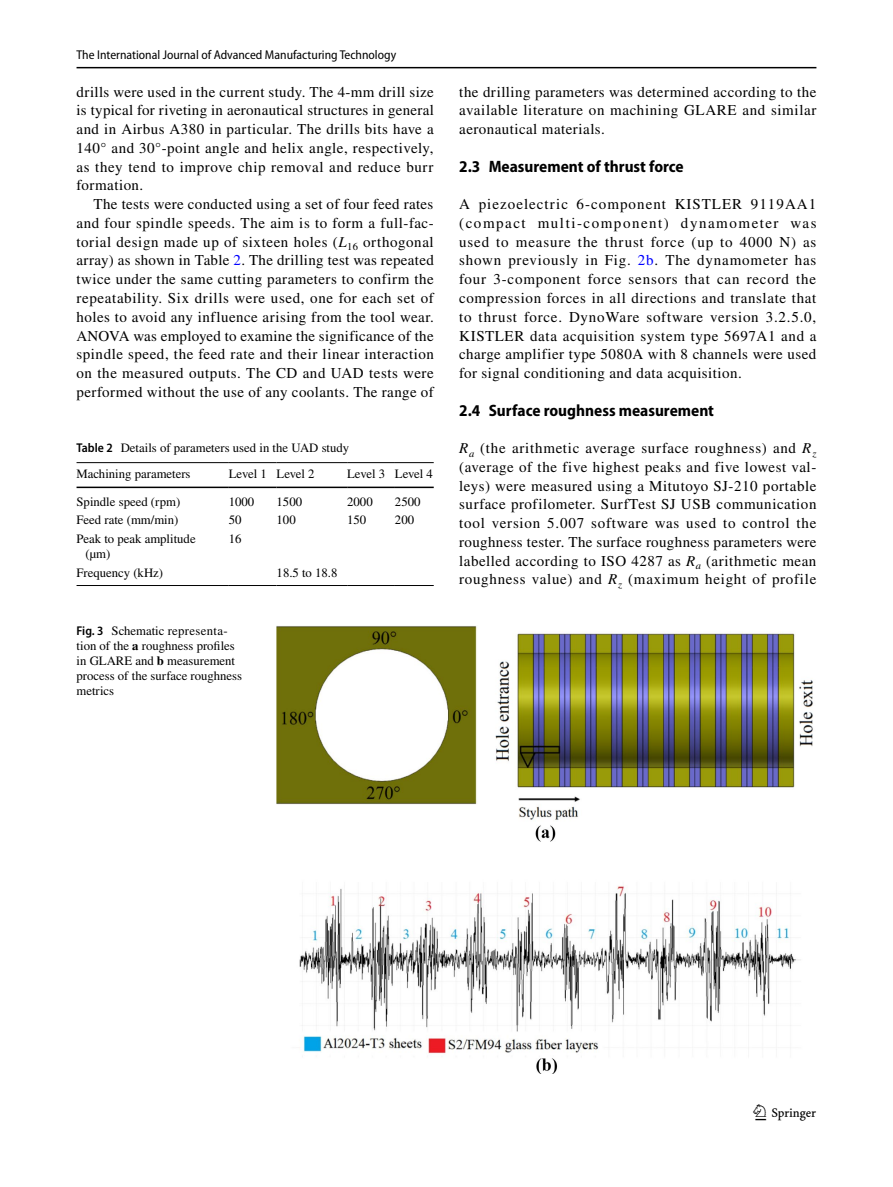
<style>
.page{position:relative;width:893px;height:1187px;background:#fff}
.page>*{position:absolute;margin:0;border:0;box-sizing:border-box;transform-origin:0 0}
.t1{font:22.5px "Springnew Regular 3";color:#000}
.t2{font:700 semi-condensed 16.5px "Myriad Pro";color:#000}
.t3{font:15px/18.8px "STIX";letter-spacing:.03em;color:#000;text-align:justify}
.t4{font:12.75px/15px "STIX";color:#000}
.t5{font:semi-condensed 12.75px "Myriad Pro";color:#000}
.s1{font-style:italic}
.s2{color:#00f}
.s3{font-family:"Myriad Pro";font-weight:600;font-stretch:semi-condensed}
.s4{font-weight:700}
</style>
<div class="page">
<hr style="left:77px;top:67px;width:739px;height:1px;background:#000">
<hr style="left:77px;top:462px;width:152px;height:1px;background:#000">
<hr style="left:77px;top:486px;width:152px;height:2px;background:#000">
<hr style="left:229px;top:462px;width:48px;height:1px;background:#000">
<hr style="left:229px;top:486px;width:48px;height:2px;background:#000">
<hr style="left:277px;top:462px;width:70px;height:1px;background:#000">
<hr style="left:277px;top:486px;width:70px;height:2px;background:#000">
<hr style="left:347px;top:462px;width:48px;height:1px;background:#000">
<hr style="left:347px;top:486px;width:48px;height:2px;background:#000">
<hr style="left:395px;top:462px;width:39px;height:1px;background:#000">
<hr style="left:395px;top:486px;width:39px;height:2px;background:#000">
<hr style="left:77px;top:585px;width:152px;height:1px;background:#000">
<hr style="left:229px;top:585px;width:48px;height:1px;background:#000">
<hr style="left:277px;top:585px;width:70px;height:1px;background:#000">
<hr style="left:347px;top:585px;width:48px;height:1px;background:#000">
<hr style="left:395px;top:585px;width:39px;height:1px;background:#000">
<img style="left:276px;top:625px;width:537px;height:448px">
<p class="t5" style="left:77px;top:48px;width:321px">The International Journal of Advanced Manufacturing Technology</p>
<p class="t3" style="left:77px;top:83px;width:359px">drills were used in the current study. The 4-mm drill size is typical for riveting in aeronautical structures in general and in Airbus A380 in particular. The drills bits have a 140° and 30°-point angle and helix angle, respectively, as they tend to improve chip removal and reduce burr formation.</p>
<p class="t3" style="left:77px;top:196px;width:359px;text-indent:17px">The tests were conducted using a set of four feed rates and four spindle speeds. The aim is to form a full-fac&shy;torial design made up of sixteen holes (<span class="s1">L</span><sub>16</sub> orthogonal array) as shown in Table <span class="s2">2</span>. The drilling test was repeated twice under the same cutting parameters to confirm the repeatability. Six drills were used, one for each set of holes to avoid any influence arising from the tool wear.<br>ANOVA was employed to examine the significance of the spindle speed, the feed rate and their linear interaction on the measured outputs. The CD and UAD tests were performed without the use of any coolants. The range of</p>
<p class="t4" style="left:77px;top:436px;width:274px;line-height:25.5px"><span class="s3">Table 2</span> Details of parameters used in the UAD study<br>Machining parameters</p>
<p class="t4" style="left:229px;top:466px;width:87px">Level 1 Level 2</p>
<p class="t4" style="left:347px;top:466px;width:87px">Level 3 Level 4</p>
<p class="t4" style="left:77px;top:494px;width:105px">Spindle speed (rpm)</p>
<p class="t4" style="left:229px;top:494px;width:27px">1000</p>
<p class="t4" style="left:277px;top:494px;width:27px">1500</p>
<p class="t4" style="left:347px;top:494px;width:27px">2000</p>
<p class="t4" style="left:395px;top:494px;width:27px">2500</p>
<p class="t4" style="left:77px;top:513px;width:103px">Feed rate (mm/min)</p>
<p class="t4" style="left:229px;top:513px;width:14px">50</p>
<p class="t4" style="left:277px;top:513px;width:21px">100</p>
<p class="t4" style="left:347px;top:513px;width:21px">150</p>
<p class="t4" style="left:395px;top:513px;width:21px">200</p>
<p class="t4" style="left:86px;top:532px;width:112px;text-indent:-9px">Peak to peak amplitude (µm)</p>
<p class="t4" style="left:229px;top:532px;width:14px">16</p>
<p class="t4" style="left:77px;top:566px;width:88px">Frequency (kHz)</p>
<p class="t4" style="left:277px;top:566px;width:62px">18.5 to 18.8</p>
<p class="t4" style="left:77px;top:623px;width:167px"><span class="s3">Fig. 3</span> Schematic representa&shy;tion of the <span class="s4">a</span> roughness profiles in GLARE and <span class="s4">b</span> measurement process of the surface roughness metrics</p>
<p class="t3" style="left:459px;top:83px;width:359px">the drilling parameters was determined according to the available literature on machining GLARE and similar aeronautical materials.</p>
<p class="t2" style="left:459px;top:157px;width:226px">2.3 Measurement of thrust force</p>
<p class="t3" style="left:459px;top:196px;width:359px">A piezoelectric 6-component KISTLER 9119AA1 (compact multi-component) dynamometer was used to measure the thrust force (up to 4000 N) as shown previously in Fig. <span class="s2">2b</span>. The dynamometer has four 3-component force sensors that can record the compression forces in all directions and translate that to thrust force. DynoWare software version 3.2.5.0, KISTLER data acquisition system type 5697A1 and a charge amplifier type 5080A with 8 channels were used for signal conditioning and data acquisition.</p>
<p class="t2" style="left:459px;top:401px;width:256px">2.4 Surface roughness measurement</p>
<p class="t3" style="left:459px;top:439px;width:359px"><span class="s1">R</span><sub>a</sub> (the arithmetic average surface roughness) and <span class="s1">R</span><sub>z </sub>(average of the five highest peaks and five lowest val&shy;leys) were measured using a Mitutoyo SJ-210 portable surface profilometer. SurfTest SJ USB communication tool version 5.007 software was used to control the roughness tester. The surface roughness parameters were labelled according to ISO 4287 as <span class="s1">R</span><sub>a</sub> (arithmetic mean roughness value) and <span class="s1">R</span><sub>z</sub> (maximum height of profile</p>
<h1 class="t1" style="left:755px;top:1104px;width:62px">1 3</h1>
</div>
